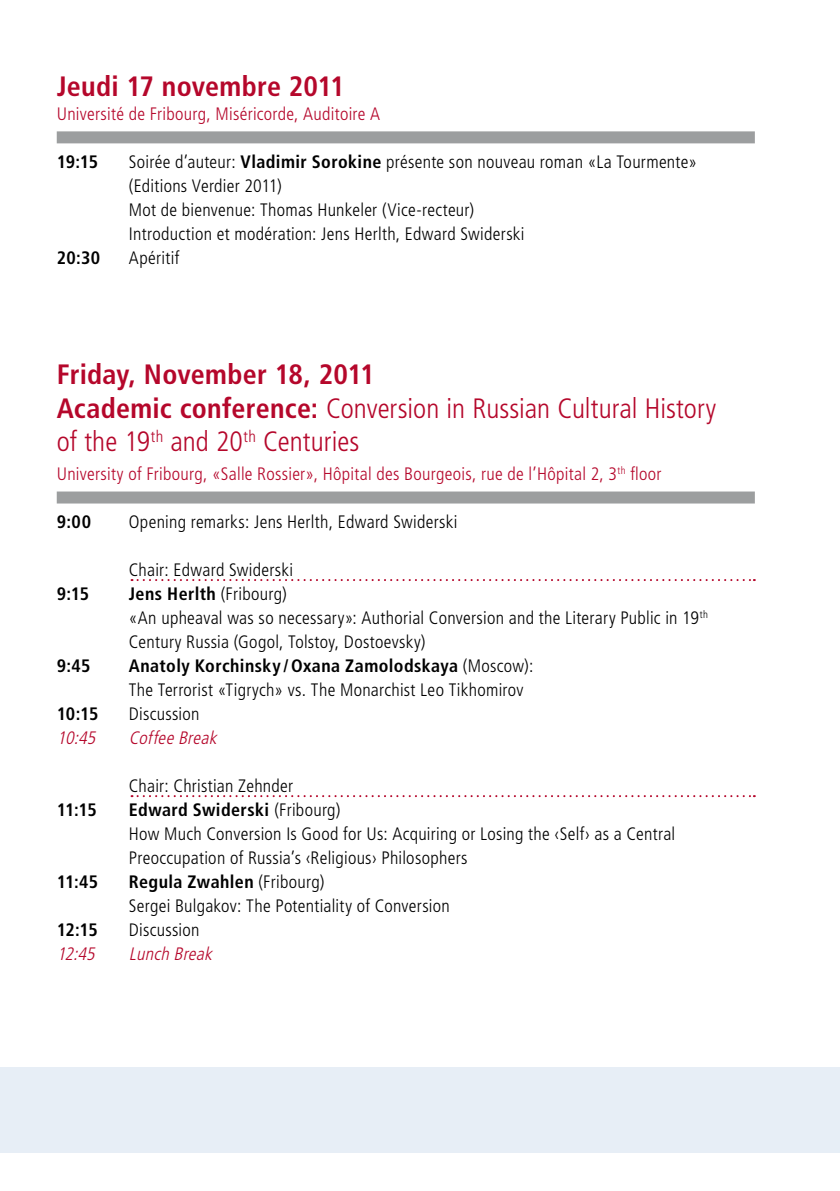
<style>
.page{position:relative;width:840px;height:1191px;background:#fff}
.page>*{position:absolute;margin:0;border:0;box-sizing:border-box;transform-origin:0 0}
.t1{font:300 condensed 28px/33.6px "Frutiger LT Std";color:#b5072b}
.t2{font:700 condensed 28px "Frutiger LT Std";letter-spacing:.01em;color:#b5072b}
.t3{font:300 condensed 18px/24px "Frutiger LT Std";letter-spacing:.015em;color:#000}
.t4{font:300 condensed 18px "Frutiger LT Std";letter-spacing:.015em;color:#b5072b}
.t5{font:700 condensed 18px "Frutiger LT Std";letter-spacing:-.02em;color:#000}
.t6{font:italic 300 condensed 18px "Frutiger LT Std";color:#b5072b}
.s1{font-weight:700}
</style>
<div class="page">
<div style="left:0;top:1067px;width:839px;height:85px;background:#e7eef6"></div>
<div style="left:57px;top:131px;width:697px;height:12px;background:#9c9e9f"></div>
<div style="left:57px;top:491px;width:697px;height:12px;background:#9c9e9f"></div>
<svg style="left:131px;top:579px;width:623px;height:2px"></svg>
<svg style="left:131px;top:795px;width:623px;height:2px"></svg>
<h1 class="t2" style="left:57px;top:70px;width:289px">Jeudi 17 novembre 2011</h1>
<p class="t4" style="left:57px;top:104px;width:325px">Université de Fribourg, Miséricorde, Auditoire A</p>
<p class="t5" style="left:57px;top:151px;width:43px">19:15</p>
<p class="t3" style="left:129px;top:150px;width:569px">Soirée d’auteur: <span class="s1">Vladimir Sorokine</span> présente son nouveau roman «La Tourmente» (Editions Verdier 2011)<br>Mot de bienvenue: Thomas Hunkeler (Vice-recteur)<br>Introduction et modération: Jens Herlth, Edward Swiderski</p>
<p class="t5" style="left:57px;top:247px;width:45px">20:30</p>
<p class="t3" style="left:129px;top:246px;width:52px">Apéritif</p>
<h1 class="t1" style="left:57px;top:358px;width:660px"><span class="s1">Friday, November 18, 2011<br>Academic conference:</span> Conversion in Russian Cultural History of the 19<sup>th</sup> and 20<sup>th</sup> Centuries</h1>
<p class="t4" style="left:57px;top:464px;width:606px">University of Fribourg, «Salle Rossier», Hôpital des Bourgeois, rue de l’Hôpital 2, 3<sup>th</sup> floor</p>
<p class="t5" style="left:57px;top:511px;width:36px">9:00</p>
<p class="t3" style="left:129px;top:510px;width:330px">Opening remarks: Jens Herlth, Edward Swiderski</p>
<p class="t3" style="left:129px;top:558px;width:166px">Chair: Edward Swiderski</p>
<p class="t5" style="left:57px;top:583px;width:34px">9:15</p>
<p class="t3" style="left:129px;top:582px;width:580px"><span class="s1">Jens Herlth</span> (Fribourg)<br>«An upheaval was so necessary»: Authorial Conversion and the Literary Public in 19<sup>th<br></sup>Century Russia (Gogol, Tolstoy, Dostoevsky)</p>
<p class="t5" style="left:57px;top:655px;width:35px">9:45</p>
<p class="t3" style="left:129px;top:654px;width:406px"><span class="s1">Anatoly Korchinsky /Oxana Zamolodskaya</span> (Moscow):<br>The Terrorist «Tigrych» vs. The Monarchist Leo Tikhomirov</p>
<p class="t5" style="left:57px;top:703px;width:43px">10:15</p>
<p class="t3" style="left:129px;top:702px;width:72px">Discussion</p>
<p class="t6" style="left:57px;top:728px;width:44px">10:45</p>
<p class="t6" style="left:129px;top:728px;width:93px">CoffeeBreak</p>
<p class="t3" style="left:129px;top:774px;width:166px">Chair: Christian Zehnder</p>
<p class="t5" style="left:57px;top:799px;width:42px">11:15</p>
<p class="t3" style="left:129px;top:798px;width:547px"><span class="s1">Edward Swiderski</span> (Fribourg)<br>How Much Conversion Is Good for Us: Acquiring or Losing the ‹Self› as a Central<br>Preoccupation of Russia’s ‹Religious› Philosophers</p>
<p class="t5" style="left:57px;top:871px;width:43px">11:45</p>
<p class="t3" style="left:129px;top:870px;width:322px"><span class="s1">Regula Zwahlen</span> (Fribourg)<br>Sergei Bulgakov: The Potentiality of Conversion</p>
<p class="t5" style="left:57px;top:919px;width:42px">12:15</p>
<p class="t3" style="left:129px;top:918px;width:72px">Discussion</p>
<p class="t6" style="left:57px;top:944px;width:44px">12:45</p>
<p class="t6" style="left:129px;top:944px;width:89px">Lunch Break</p>
</div>
